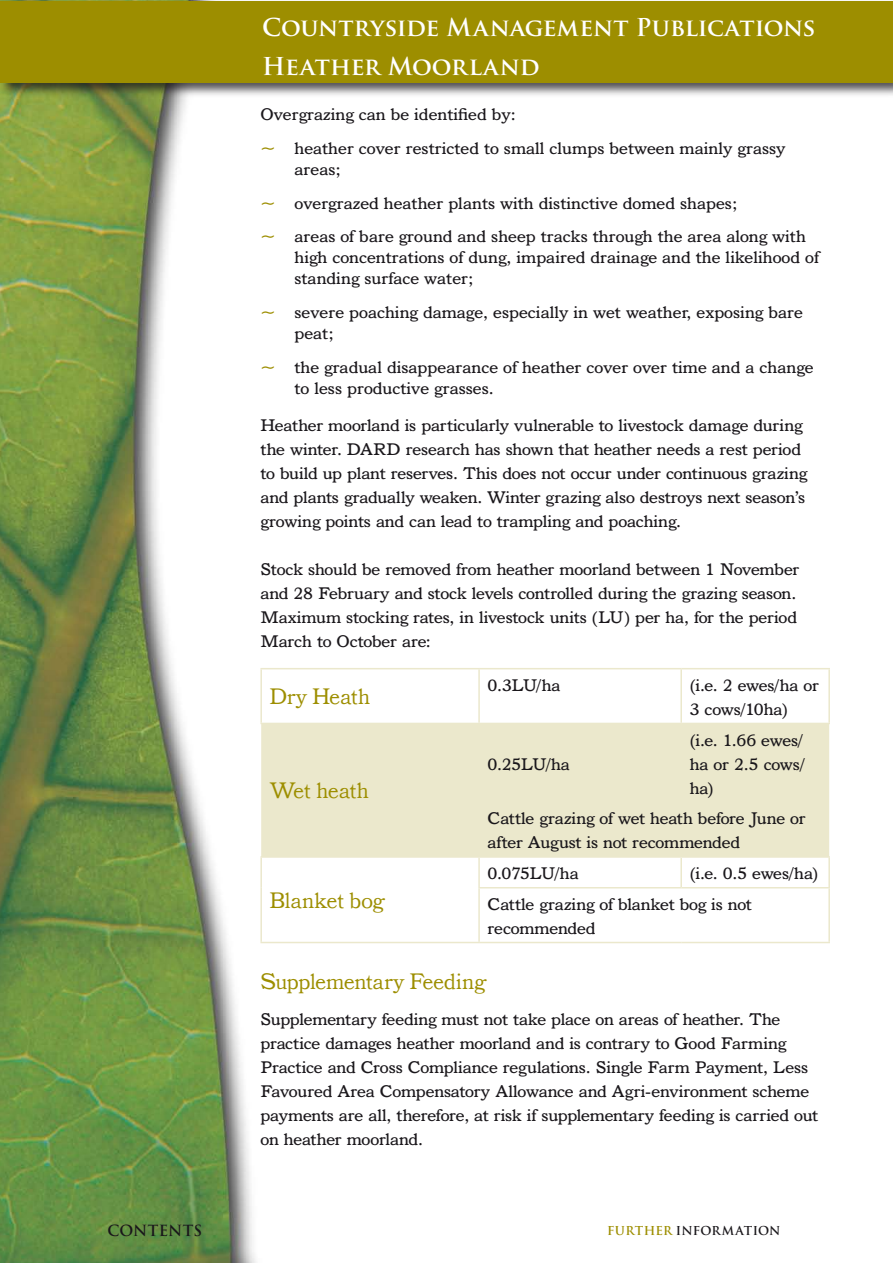
<style>
.page{position:relative;width:893px;height:1263px;background:#fff}
.page>*{position:absolute;margin:0;border:0;box-sizing:border-box;transform-origin:0 0}
.t1{font:700 24px/39.8px "Trajan Pro";letter-spacing:-.005em;color:#fff}
.t2{font:21px "Bookman BT Roman Headline";letter-spacing:-.02em;color:#9d8e00}
.t3{font:18px/24px "Bookman BT";letter-spacing:-.005em;color:#1a171b}
.t4{font:700 15px "Trajan Pro";letter-spacing:.005em;color:#1a171b}
.t5{font:700 12px "Trajan Pro";letter-spacing:.015em;color:#1a171b}
.s1{color:#9d8e00}
</style>
<div class="page">
<img style="left:0;top:97px;width:283px;height:1166px">
<div style="left:0;top:0;width:893px;height:97px;background:#1a171b;opacity:.75"></div>
<div style="left:1px;top:1px;width:892px;height:82px;background:#9d8e00"></div>
<div style="left:261px;top:724px;width:568px;height:132px;background:#ebe8cc"></div>
<hr style="left:260px;top:668px;width:219px;height:1px;background:#ebe8cc">
<hr style="left:260px;top:669px;width:2px;height:54px;background:#ebe8cc">
<hr style="left:479px;top:668px;width:202px;height:1px;background:#ebe8cc">
<hr style="left:478px;top:669px;width:2px;height:54px;background:#ebe8cc">
<hr style="left:681px;top:668px;width:149px;height:1px;background:#ebe8cc">
<hr style="left:680px;top:669px;width:2px;height:54px;background:#ebe8cc">
<hr style="left:828px;top:669px;width:2px;height:54px;background:#ebe8cc">
<hr style="left:260px;top:723px;width:219px;height:1px;background:#ebe8cc">
<hr style="left:479px;top:723px;width:202px;height:1px;background:#ebe8cc">
<hr style="left:681px;top:723px;width:149px;height:1px;background:#ebe8cc">
<hr style="left:260px;top:856px;width:219px;height:2px;background:#ebe8cc">
<hr style="left:260px;top:858px;width:2px;height:30px;background:#ebe8cc">
<hr style="left:479px;top:856px;width:202px;height:2px;background:#ebe8cc">
<hr style="left:478px;top:858px;width:2px;height:29px;background:#ebe8cc">
<hr style="left:681px;top:856px;width:149px;height:2px;background:#ebe8cc">
<hr style="left:680px;top:858px;width:2px;height:29px;background:#ebe8cc">
<hr style="left:828px;top:858px;width:2px;height:29px;background:#ebe8cc">
<hr style="left:260px;top:888px;width:2px;height:54px;background:#ebe8cc">
<hr style="left:478px;top:887px;width:203px;height:1px;background:#ebe8cc">
<hr style="left:478px;top:888px;width:2px;height:54px;background:#ebe8cc">
<hr style="left:681px;top:887px;width:149px;height:1px;background:#ebe8cc">
<hr style="left:828px;top:888px;width:2px;height:54px;background:#ebe8cc">
<hr style="left:260px;top:942px;width:219px;height:1px;background:#ebe8cc">
<hr style="left:479px;top:942px;width:202px;height:1px;background:#ebe8cc">
<hr style="left:681px;top:942px;width:149px;height:1px;background:#ebe8cc">
<h1 class="t1" style="left:262px;top:7px;width:555px">Countryside Management Publications<br>Heather Moorland</h1>
<p class="t3" style="left:260px;top:97px;width:527px;line-height:33.8px">Overgrazing can be identified by:<br><span class="s1">~</span> heather cover restricted to small clumps between mainly grassy</p>
<p class="t3" style="left:260px;top:152px;width:547px;line-height:33.8px;text-indent:34px">areas;<br><span class="s1">~</span> overgrazed heather plants with distinctive domed shapes;<br><span class="s1">~</span> areas of bare ground and sheep tracks through the area along with</p>
<p class="t3" style="left:294px;top:246px;width:526px;line-height:21px">high concentrations of dung, impaired drainage and the likelihood of standing surface water;</p>
<p class="t3" style="left:294px;top:301px;width:510px;line-height:21px;text-indent:-34px"><span class="s1">~</span> severe poaching damage, especially in wet weather, exposing bare peat;</p>
<p class="t3" style="left:294px;top:356px;width:521px;line-height:21px;text-indent:-34px"><span class="s1">~</span> the gradual disappearance of heather cover over time and a change to less productive grasses.</p>
<p class="t3" style="left:260px;top:412px;width:548px">Heather moorland is particularly vulnerable to livestock damage during the winter. DARD research has shown that heather needs a rest period to build up plant reserves. This does not occur under continuous grazing and plants gradually weaken. Winter grazing also destroys next season’s growing points and can lead to trampling and poaching.</p>
<p class="t3" style="left:260px;top:556px;width:540px">Stock should be removed from heather moorland between 1 November and 28 February and stock levels controlled during the grazing season.<br>Maximum stocking rates, in livestock units (LU) per ha, for the period March to October are:</p>
<p class="t2" style="left:270px;top:684px;width:102px">Dry Heath</p>
<p class="t2" style="left:270px;top:778px;width:101px">Wet heath</p>
<p class="t2" style="left:270px;top:888px;width:116px">Blanket bog</p>
<p class="t3" style="left:488px;top:673px;width:74px">0.3LU/ha</p>
<p class="t3" style="left:690px;top:673px;width:131px">(i.e. 2 ewes/ha or<br>3 cows/10ha)</p>
<p class="t3" style="left:690px;top:727px;width:117px;text-align:justify">(i.e. 1.66 ewes/ ha or 2.5 cows/ ha)</p>
<p class="t3" style="left:488px;top:806px;width:320px">Cattle grazing of wet heath before June or after August is not recommended</p>
<p class="t3" style="left:488px;top:751px;width:84px">0.25LU/ha</p>
<p class="t3" style="left:488px;top:861px;width:93px">0.075LU/ha</p>
<p class="t3" style="left:488px;top:857px;width:332px;line-height:30.8px;text-indent:202px">(i.e. 0.5 ewes/ha)<br>Cattle grazing of blanket bog is not</p>
<p class="t3" style="left:488px;top:916px;width:109px">recommended</p>
<p class="t2" style="left:260px;top:969px;width:227px">Supplementary Feeding</p>
<p class="t3" style="left:260px;top:1007px;width:559px">Supplementary feeding must not take place on areas of heather. The practice damages heather moorland and is contrary to Good Farming Practice and Cross Compliance regulations. Single Farm Payment, Less Favoured Area Compensatory Allowance and Agri-environment scheme payments are all, therefore, at risk if supplementary feeding is carried out on heather moorland.</p>
<p class="t4" style="left:108px;top:1221px;width:96px">CONTENTS</p>
<p class="t5" style="left:607px;top:1223px;width:175px"><span class="s1">FURTHER</span> INFORMATION</p>
</div>
